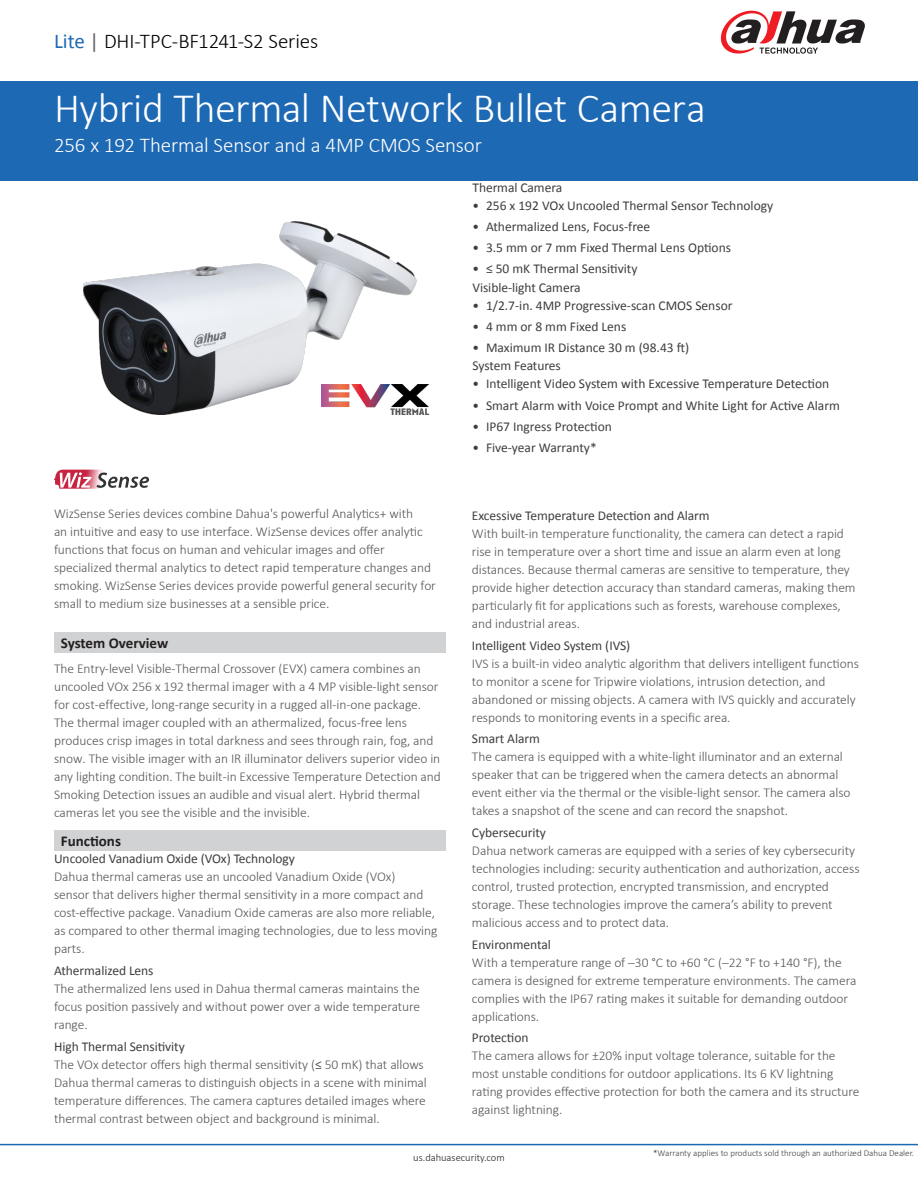
<style>
.page{position:relative;width:918px;height:1188px;background:#fff}
.page>*{position:absolute;margin:0;border:0;box-sizing:border-box;transform-origin:0 0}
.t1{font:300 42px "Calibri";letter-spacing:-.01em;color:#fff}
.t2{font:300 21px "Calibri";letter-spacing:-.01em;color:#fff}
.t3{font:300 21px "Calibri";letter-spacing:-.01em;color:#000}
.Section_Heading{font:700 15px "Calibri";color:#231f20}
.FrontMatter_Text{font:300 13.5px/18px "Calibri";letter-spacing:-.005em;color:#545557}
.FrontMatter_Headline{font:13.5px "Calibri";letter-spacing:-.005em;color:#3e3e3f}
.t4{font:300 10.5px "Calibri";color:#231f20}
.t5{font:300 9px "Calibri";color:#3e3e3f}
.s1{font-weight:400;color:#1e69b4}
.s2{font-weight:400;color:#636366}
.s3{font-weight:400}
</style>
<div class="page">
<div style="left:0;top:81px;width:918px;height:100px;background:#1e69b4"></div>
<div style="left:54px;top:632px;width:391px;height:21px;background:#d1d2d4"></div>
<div style="left:54px;top:830px;width:391px;height:21px;background:#d1d2d4"></div>
<hr style="left:0;top:1144px;width:918px;height:1px;background:#1e69b4">
<svg style="left:721px;top:11px;width:144px;height:43px"></svg>
<img style="left:84px;top:222px;width:333px;height:193px">
<svg style="left:54px;top:470px;width:95px;height:19px"></svg>
<img style="left:322px;top:384px;width:106px;height:31px">
<p class="t3" style="left:54px;top:28px;width:266px"><span class="s1">Lite</span> <span class="s2">|</span> DHI-TPC-BF1241-S2 Series</p>
<p class="t1" style="left:54px;top:82px;width:653px">Hybrid Thermal Network Bullet Camera</p>
<p class="t2" style="left:54px;top:132px;width:430px">256 x 192 Thermal Sensor and a 4MP CMOS Sensor</p>
<p class="FrontMatter_Headline" style="left:472px;top:178px;width:91px">Thermal Camera</p>
<p class="FrontMatter_Headline" style="left:472px;top:196px;width:302px">• 256 x 192 VOx Uncooled Thermal Sensor Technology</p>
<p class="FrontMatter_Headline" style="left:472px;top:217px;width:179px">• Athermalized Lens, Focus-free</p>
<p class="FrontMatter_Headline" style="left:472px;top:238px;width:260px">• 3.5 mm or 7 mm Fixed Thermal Lens Options</p>
<p class="FrontMatter_Headline" style="left:472px;top:260px;width:167px">• ≤ 50 mK Thermal Sensitivity</p>
<p class="FrontMatter_Headline" style="left:472px;top:278px;width:110px">Visible-light Camera</p>
<p class="FrontMatter_Headline" style="left:472px;top:296px;width:262px">• 1/2.7-in. 4MP Progressive-scan CMOS Sensor</p>
<p class="FrontMatter_Headline" style="left:472px;top:317px;width:155px">• 4 mm or 8 mm Fixed Lens</p>
<p class="FrontMatter_Headline" style="left:472px;top:338px;width:218px">• Maximum IR Distance 30 m (98.43 ft)</p>
<p class="FrontMatter_Headline" style="left:472px;top:357px;width:90px">System Features</p>
<p class="FrontMatter_Headline" style="left:472px;top:375px;width:358px">• Intelligent Video System with Excessive Temperature Detection</p>
<p class="FrontMatter_Headline" style="left:472px;top:396px;width:369px">• Smart Alarm with Voice Prompt and White Light for Active Alarm</p>
<p class="FrontMatter_Headline" style="left:472px;top:417px;width:141px">• IP67 Ingress Protection</p>
<p class="FrontMatter_Headline" style="left:472px;top:438px;width:126px">• Five-year Warranty*</p>
<p class="FrontMatter_Text" style="left:54px;top:504px;width:383px">WizSense Series devices combine Dahua's powerful Analytics+ with<br>an intuitive and easy to use interface. WizSense devices offer analytic functions that focus on human and vehicular images and offer specialized thermal analytics to detect rapid temperature changes and smoking. WizSense Series devices provide powerful general security for small to medium size businesses at a sensible price.</p>
<p class="FrontMatter_Headline" style="left:472px;top:506px;width:239px">Excessive Temperature Detection and Alarm</p>
<p class="FrontMatter_Text" style="left:472px;top:524px;width:385px">With built-in temperature functionality, the camera can detect a rapid rise in temperature over a short time and issue an alarm even at long distances. Because thermal cameras are sensitive to temperature, they provide higher detection accuracy than standard cameras, making them particularly fit for applications such as forests, warehouse complexes, and industrial areas.</p>
<p class="FrontMatter_Headline" style="left:472px;top:636px;width:160px">Intelligent Video System (IVS)</p>
<p class="FrontMatter_Text" style="left:472px;top:654px;width:389px">IVS is a built-in video analytic algorithm that delivers intelligent functions to monitor a scene for Tripwire violations, intrusion detection, and abandoned or missing objects. A camera with IVS quickly and accurately responds to monitoring events in a specific area.</p>
<p class="FrontMatter_Headline" style="left:472px;top:729px;width:69px">Smart Alarm</p>
<p class="FrontMatter_Text" style="left:472px;top:748px;width:380px">The camera is equipped with a white-light illuminator and an external speaker that can be triggered when the camera detects an abnormal event either via the thermal or the visible-light sensor. The camera also takes a snapshot of the scene and can record the snapshot.</p>
<p class="FrontMatter_Headline" style="left:472px;top:823px;width:76px">Cybersecurity</p>
<p class="FrontMatter_Text" style="left:472px;top:841px;width:389px">Dahua network cameras are equipped with a series of key cybersecurity technologies including: security authentication and authorization, access control, trusted protection, encrypted transmission, and encrypted storage. These technologies improve the camera’s ability to prevent malicious access and to protect data.</p>
<p class="FrontMatter_Headline" style="left:472px;top:935px;width:80px">Environmental</p>
<p class="FrontMatter_Text" style="left:472px;top:953px;width:386px">With a temperature range of –30 °C to +60 °C (–22 °F to +140 °F), the camera is designed for extreme temperature environments. The camera complies with the IP67 rating makes it suitable for demanding outdoor applications.</p>
<p class="FrontMatter_Headline" style="left:472px;top:1029px;width:58px">Protection</p>
<p class="FrontMatter_Text" style="left:472px;top:1047px;width:389px">The camera allows for ±20% input voltage tolerance, suitable for the most unstable conditions for outdoor applications. Its 6 KV lightning rating provides effective protection for both the camera and its structure against lightning.</p>
<p class="t4" style="left:413px;top:1151px;width:93px">us.dahuasecurity.com</p>
<p class="Section_Heading" style="left:61px;top:632px;width:109px">System Overview</p>
<p class="FrontMatter_Text" style="left:54px;top:659px;width:388px">The Entry-level Visible-Thermal Crossover (EVX) camera combines an uncooled VOx 256 x 192 thermal imager with a 4 MP visible-light sensor for cost-effective, long-range security in a rugged all-in-one package.<br>The thermal imager coupled with an athermalized, focus-free lens produces crisp images in total darkness and sees through rain, fog, and snow. The visible imager with an IR illuminator delivers superior video in any lighting condition. The built-in Excessive Temperature Detection and Smoking Detection issues an audible and visual alert. Hybrid thermal cameras let you see the visible and the invisible.</p>
<p class="Section_Heading" style="left:61px;top:830px;width:62px">Functions</p>
<p class="FrontMatter_Headline" style="left:54px;top:849px;width:242px">Uncooled Vanadium Oxide (VOx) Technology</p>
<p class="FrontMatter_Text" style="left:54px;top:868px;width:385px">Dahua thermal cameras use an uncooled Vanadium Oxide (VOx)<br>sensor that delivers higher thermal sensitivity in a more compact and cost-effective package. Vanadium Oxide cameras are also more reliable, as compared to other thermal imaging technologies, due to less moving parts.</p>
<p class="FrontMatter_Headline" style="left:54px;top:961px;width:101px">Athermalized Lens</p>
<p class="FrontMatter_Text" style="left:54px;top:979px;width:368px;text-align:justify">The athermalized lens used in Dahua thermal cameras maintains the focus position passively and without power over a wide temperature range.</p>
<p class="FrontMatter_Headline" style="left:54px;top:1037px;width:132px">High Thermal Sensitivity</p>
<p class="FrontMatter_Text" style="left:54px;top:1055px;width:374px">The VOx detector offers high thermal sensitivity (<span class="s3">≤</span> 50 mK) that allows Dahua thermal cameras to distinguish objects in a scene with minimal temperature differences. The camera captures detailed images where thermal contrast between object and background is minimal.</p>
<p class="t5" style="left:653px;top:1147px;width:262px">*Warranty applies to products sold through an authorized Dahua Dealer.</p>
</div>
